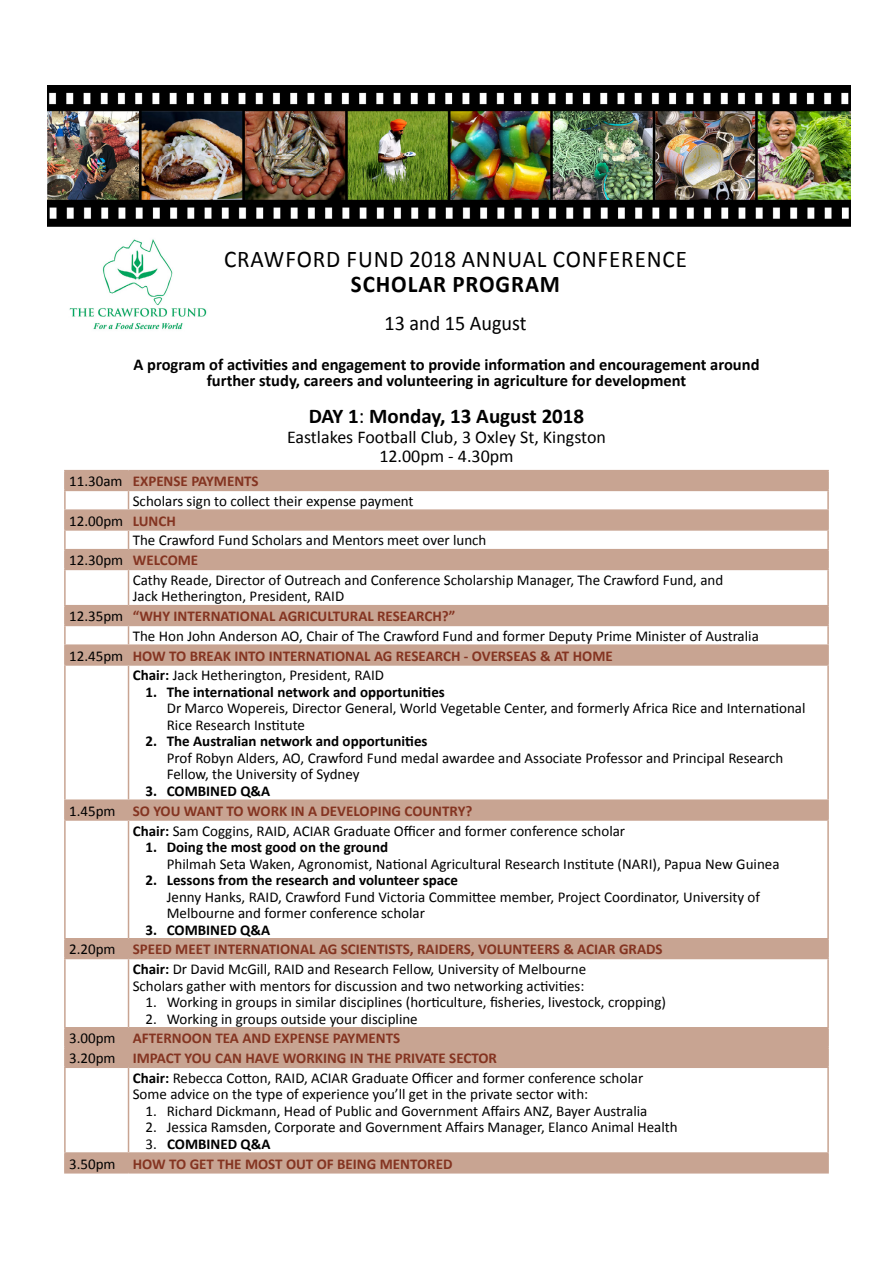
<style>
.page{position:relative;width:893px;height:1263px;background:#fff}
.page>*{position:absolute;margin:0;border:0;box-sizing:border-box;transform-origin:0 0}
.t1{font:24px "Calibri";letter-spacing:.04em;color:#000;scale:.96 1}
.t2{font:700 24px "Calibri";letter-spacing:.04em;color:#000;scale:.96 1}
.t3{font:700 21px "Calibri";color:#000}
.t4{font:21px "Calibri";color:#000;scale:.96 1}
.t5{font:18px/19.5px "Calibri";color:#000;text-align:center}
.t6{font:700 16.5px/16.5px "Calibri";color:#000;text-align:center}
.t7{font:15px/16.5px "Calibri";color:#000}
.t8{font:700 15px/19.8px "Calibri";color:#843421}
.t9{font:700 15px "Calibri";color:#000}
.s1{font-weight:400}
.s2{font-weight:400;color:#000}
.s3{font-weight:700;color:#843421}
.s4{font-weight:700}
.s5{color:#000}
</style>
<div class="page">
<img style="left:69px;top:239px;width:138px;height:91px">
<img style="left:48px;top:85px;width:802px;height:142px">
<svg style="left:66px;top:471px;width:761px;height:701px"></svg>
<hr style="left:64px;top:470px;width:65px;height:1px;background:#c8a492">
<hr style="left:129px;top:470px;width:700px;height:1px;background:#c8a492">
<hr style="left:64px;top:490px;width:65px;height:1px;background:#c8a492">
<hr style="left:129px;top:490px;width:700px;height:1px;background:#c8a492">
<hr style="left:64px;top:509px;width:65px;height:2px;background:#c8a492">
<hr style="left:129px;top:509px;width:700px;height:2px;background:#c8a492">
<hr style="left:64px;top:529px;width:65px;height:2px;background:#c8a492">
<hr style="left:129px;top:529px;width:700px;height:2px;background:#c8a492">
<hr style="left:64px;top:549px;width:65px;height:1px;background:#c8a492">
<svg style="left:64px;top:471px;width:2px;height:98px"></svg>
<hr style="left:129px;top:549px;width:700px;height:1px;background:#c8a492">
<svg style="left:128px;top:471px;width:1px;height:98px"></svg>
<svg style="left:827px;top:471px;width:2px;height:98px"></svg>
<hr style="left:64px;top:569px;width:65px;height:1px;background:#c8a492">
<hr style="left:64px;top:570px;width:2px;height:35px;background:#c8a492">
<hr style="left:129px;top:569px;width:700px;height:1px;background:#c8a492">
<hr style="left:128px;top:570px;width:1px;height:35px;background:#c8a492">
<hr style="left:827px;top:570px;width:2px;height:35px;background:#c8a492">
<hr style="left:64px;top:605px;width:65px;height:1px;background:#c8a492">
<hr style="left:129px;top:605px;width:700px;height:1px;background:#c8a492">
<hr style="left:64px;top:625px;width:65px;height:1px;background:#c8a492">
<hr style="left:129px;top:625px;width:700px;height:1px;background:#c8a492">
<hr style="left:64px;top:644px;width:65px;height:2px;background:#c8a492">
<svg style="left:64px;top:606px;width:2px;height:58px"></svg>
<hr style="left:129px;top:644px;width:700px;height:2px;background:#c8a492">
<svg style="left:128px;top:606px;width:1px;height:58px"></svg>
<svg style="left:827px;top:606px;width:2px;height:58px"></svg>
<hr style="left:64px;top:664px;width:65px;height:2px;background:#c8a492">
<hr style="left:64px;top:666px;width:2px;height:133px;background:#c8a492">
<hr style="left:129px;top:664px;width:700px;height:2px;background:#c8a492">
<hr style="left:128px;top:666px;width:1px;height:133px;background:#c8a492">
<hr style="left:827px;top:666px;width:2px;height:133px;background:#c8a492">
<hr style="left:64px;top:799px;width:65px;height:2px;background:#c8a492">
<svg style="left:64px;top:801px;width:2px;height:18px"></svg>
<hr style="left:129px;top:799px;width:700px;height:2px;background:#c8a492">
<svg style="left:128px;top:801px;width:1px;height:18px"></svg>
<svg style="left:827px;top:801px;width:2px;height:18px"></svg>
<hr style="left:64px;top:819px;width:65px;height:2px;background:#c8a492">
<hr style="left:64px;top:821px;width:2px;height:117px;background:#c8a492">
<hr style="left:129px;top:819px;width:700px;height:2px;background:#c8a492">
<hr style="left:128px;top:821px;width:1px;height:117px;background:#c8a492">
<hr style="left:827px;top:821px;width:2px;height:117px;background:#c8a492">
<hr style="left:64px;top:938px;width:65px;height:1px;background:#c8a492">
<svg style="left:64px;top:939px;width:2px;height:19px"></svg>
<hr style="left:129px;top:938px;width:700px;height:1px;background:#c8a492">
<svg style="left:128px;top:939px;width:1px;height:19px"></svg>
<svg style="left:827px;top:939px;width:2px;height:19px"></svg>
<hr style="left:64px;top:958px;width:65px;height:1px;background:#c8a492">
<hr style="left:64px;top:959px;width:2px;height:68px;background:#c8a492">
<hr style="left:129px;top:958px;width:700px;height:1px;background:#c8a492">
<hr style="left:128px;top:959px;width:1px;height:68px;background:#c8a492">
<hr style="left:827px;top:959px;width:2px;height:68px;background:#c8a492">
<hr style="left:64px;top:1027px;width:65px;height:1px;background:#c8a492">
<hr style="left:129px;top:1027px;width:700px;height:1px;background:#c8a492">
<hr style="left:64px;top:1047px;width:65px;height:1px;background:#c8a492">
<svg style="left:64px;top:1028px;width:2px;height:38px"></svg>
<hr style="left:129px;top:1047px;width:700px;height:1px;background:#c8a492">
<svg style="left:128px;top:1028px;width:1px;height:38px"></svg>
<svg style="left:827px;top:1028px;width:2px;height:38px"></svg>
<hr style="left:64px;top:1066px;width:65px;height:2px;background:#c8a492">
<hr style="left:64px;top:1068px;width:2px;height:84px;background:#c8a492">
<hr style="left:129px;top:1066px;width:700px;height:2px;background:#c8a492">
<hr style="left:128px;top:1068px;width:1px;height:84px;background:#c8a492">
<hr style="left:827px;top:1068px;width:2px;height:84px;background:#c8a492">
<hr style="left:64px;top:1152px;width:65px;height:2px;background:#c8a492">
<svg style="left:64px;top:1154px;width:2px;height:18px"></svg>
<hr style="left:129px;top:1152px;width:700px;height:2px;background:#c8a492">
<svg style="left:128px;top:1154px;width:1px;height:18px"></svg>
<svg style="left:827px;top:1154px;width:2px;height:18px"></svg>
<hr style="left:64px;top:1172px;width:65px;height:1px;background:#c8a492">
<hr style="left:129px;top:1172px;width:700px;height:1px;background:#c8a492">
<h1 class="t1" style="left:224px;top:243px;width:484px">CRAWFORD FUND 2018 ANNUAL CONFERENCE</h1>
<h1 class="t2" style="left:351px;top:269px;width:219px">SCHOLAR PROGRAM</h1>
<h2 class="t4" style="left:384px;top:309px;width:150px">13 and 15 August</h2>
<p class="t6" style="left:133px;top:356px;width:628px">A program of activities and engagement to provide information and encouragement around further study, careers and volunteering in agriculture for development</p>
<h2 class="t3" style="left:309px;top:403px;width:277px">DAY 1<span class="s1">:</span> Monday, 13 August 2018</h2>
<p class="t5" style="left:287px;top:427px;width:320px">Eastlakes Football Club, 3 Oxley St, Kingston<br>12.00pm - 4.30pm</p>
<p class="t8" style="left:69px;top:471px;width:191px"><span class="s2">11.30am</span> EXPENSE PAYMENTS</p>
<p class="t7" style="left:133px;top:493px;width:282px">Scholars sign to collect their expense payment</p>
<p class="t7" style="left:69px;top:512px;width:108px">12.00pm <span class="s3">LUNCH</span></p>
<p class="t7" style="left:133px;top:532px;width:355px">The Crawford Fund Scholars and Mentors meet over lunch</p>
<p class="t7" style="left:69px;top:552px;width:131px">12.30pm <span class="s3">WELCOME</span></p>
<p class="t7" style="left:133px;top:572px;width:592px">Cathy Reade, Director of Outreach and Conference Scholarship Manager, The Crawford Fund, and</p>
<p class="t7" style="left:133px;top:588px;width:213px">Jack Hetherington, President, RAID</p>
<p class="t8" style="left:69px;top:606px;width:388px"><span class="s2">12.35pm</span> “WHY INTERNATIONAL AGRICULTURAL RESEARCH?”</p>
<p class="t7" style="left:133px;top:628px;width:628px">The Hon John Anderson AO, Chair of The Crawford Fund and former Deputy Prime Minister of Australia</p>
<p class="t8" style="left:69px;top:646px;width:545px"><span class="s2">12.45pm</span> HOW TO BREAK INTO INTERNATIONAL AG RESEARCH - OVERSEAS &amp; AT HOME</p>
<p class="t7" style="left:133px;top:667px;width:253px"><span class="s4">Chair:</span> Jack Hetherington, President, RAID</p>
<p class="t9" style="left:146px;top:682px;width:301px">1. The international network and opportunities</p>
<p class="t7" style="left:167px;top:700px;width:640px">Dr Marco Wopereis, Director General, World Vegetable Center, and formerly Africa Rice and International<br>Rice Research Institute</p>
<p class="t9" style="left:146px;top:732px;width:283px">2. The Australian network and opportunities</p>
<p class="t7" style="left:167px;top:750px;width:618px">Prof Robyn Alders, AO, Crawford Fund medal awardee and Associate Professor and Principal Research<br>Fellow, the University of Sydney</p>
<p class="t9" style="left:146px;top:781px;width:126px">3. COMBINED Q&amp;A</p>
<p class="t8" style="left:69px;top:801px;width:405px"><span class="s2">1.45pm</span> SO YOU WANT TO WORK IN A DEVELOPING COUNTRY?</p>
<p class="t7" style="left:133px;top:822px;width:494px"><span class="s4">Chair:</span> Sam Coggins, RAID, ACIAR Graduate Officer and former conference scholar</p>
<p class="t9" style="left:145px;top:837px;width:244px">1. Doing the most good on the ground</p>
<p class="t7" style="left:167px;top:855px;width:614px">Philmah Seta Waken, Agronomist, National Agricultural Research Institute (NARI), Papua New Guinea</p>
<p class="t9" style="left:145px;top:870px;width:314px">2. Lessons from the research and volunteer space</p>
<p class="t7" style="left:167px;top:888px;width:595px">Jenny Hanks, RAID, Crawford Fund Victoria Committee member, Project Coordinator, University of<br>Melbourne and former conference scholar</p>
<p class="t9" style="left:145px;top:920px;width:126px">3. COMBINED Q&amp;A</p>
<p class="t8" style="left:69px;top:939px;width:595px"><span class="s2">2.20pm</span> SPEED MEET INTERNATIONAL AG SCIENTISTS, RAIDERS, VOLUNTEERS &amp; ACIAR GRADS</p>
<p class="t7" style="left:133px;top:961px;width:455px"><span class="s4">Chair:</span> Dr David McGill, RAID and Research Fellow, University of Melbourne</p>
<p class="t7" style="left:133px;top:977px;width:453px">Scholars gather with mentors for discussion and two networking activities:</p>
<p class="t7" style="left:145px;top:994px;width:522px">1. Working in groups in similar disciplines (horticulture, fisheries, livestock, cropping)</p>
<p class="t7" style="left:145px;top:1010px;width:274px">2. Working in groups outside your discipline</p>
<p class="t8" style="left:69px;top:1028px;width:333px"><span class="s2">3.00pm</span> AFTERNOON TEA AND EXPENSE PAYMENTS</p>
<p class="t8" style="left:69px;top:1048px;width:429px"><span class="s2">3.20pm</span> IMPACT YOU CAN HAVE WORKING IN THE PRIVATE SECTOR</p>
<p class="t7" style="left:133px;top:1069px;width:512px"><span class="s4">Chair:</span> Rebecca Cotton, RAID, ACIAR Graduate Officer and former conference scholar</p>
<p class="t7" style="left:133px;top:1086px;width:457px">Some advice on the type of experience you’ll get in the private sector with:</p>
<p class="t7" style="left:145px;top:1102px;width:503px">1. Richard Dickmann, Head of Public and Government Affairs ANZ, Bayer Australia</p>
<p class="t7" style="left:145px;top:1119px;width:534px">2. Jessica Ramsden, Corporate and Government Affairs Manager, Elanco Animal Health</p>
<p class="t8" style="left:69px;top:1134px;width:385px;text-indent:76px"><span class="s2">3.</span> <span class="s5">COMBINED Q&amp;A<br></span><span class="s2">3.50pm</span> HOW TO GET THE MOST OUT OF BEING MENTORED</p>
</div>
